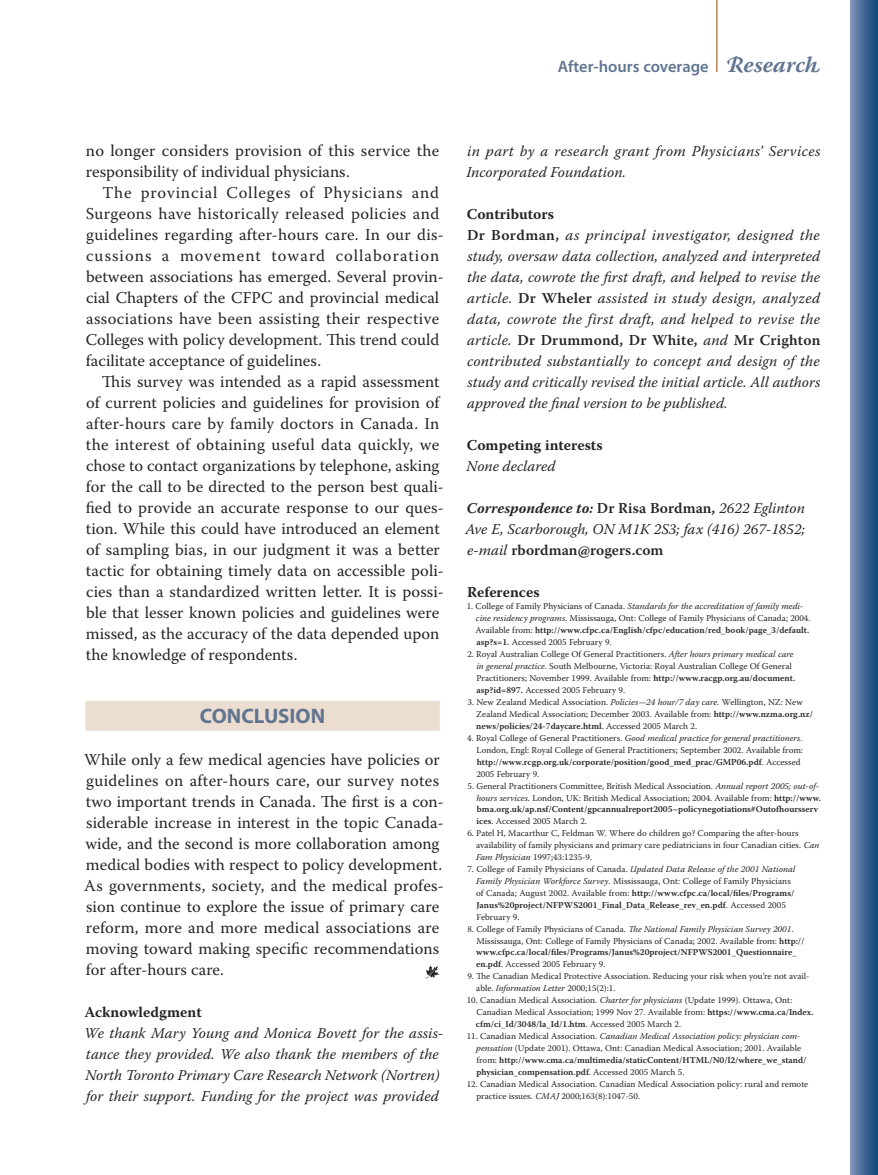
<style>
.page{position:relative;width:878px;height:1175px;background:#fff}
.page>*{position:absolute;margin:0;border:0;box-sizing:border-box;transform-origin:0 0}
.HeadOne{font:700 21px "Myriad Pro";color:#617590}
.Paragraph{font:16.5px/21px "Warnock Pro";letter-spacing:.005em;color:#272525}
.MainText{font:16.5px/21px "Warnock Pro";letter-spacing:.005em;color:#272525}
.RunningHeadRight{font:600 16.5px "Myriad Pro";color:#617590}
.Contributors{font:italic 15px/21px "Warnock Pro";color:#272525;text-align:justify}
.Acknowledge{font:italic 15px/21px "Warnock Pro";letter-spacing:.005em;color:#272525}
.Correspond{font:italic 15px/21px "Warnock Pro";color:#272525;text-align:justify}
.SmallHead{font:700 15px "Warnock Pro";color:#272525}
.CompetingInterests{font:italic 15px "Warnock Pro";color:#272525}
.t1{font:9px/12px "Warnock Pro";color:#272525}
.t2{font:600 9px/12px "Warnock Pro";color:#272525}
.s1{font-family:"Warnock Pro";font-weight:700;font-style:italic;font-size:22.5px}
.s2{font-weight:600;font-style:normal}
.s3{font-weight:700}
.s4{font-style:italic}
.s5{font-weight:600}
.s6{font-weight:400}
</style>
<div class="page">
<div style="left:850px;top:0;width:28px;height:1174px;background:linear-gradient(to right,#7f90b7,#10487b)"></div>
<hr style="left:716px;top:0;width:1px;height:72px;background:#b98257">
<div style="left:86px;top:700px;width:354px;height:30px;background:#ebddcf"></div>
<svg style="left:425px;top:965px;width:15px;height:13px"></svg>
<p class="RunningHeadRight" style="left:557px;top:57px;width:265px">After-hours coverage <span class="s1">Research</span></p>
<p class="Paragraph" style="left:86px;top:140px;width:355px">no longer considers provision of this service the responsibility of individual physicians.</p>
<p class="Paragraph" style="left:86px;top:182px;width:359px;text-indent:17px">The provincial Colleges of Physicians and Surgeons have historically released policies and guidelines regarding after-hours care. In our dis&shy;cussions a movement toward collaboration between associations has emerged. Several provin&shy;cial Chapters of the CFPC and provincial medical associations have been assisting their respective Colleges with policy development. This trend could facilitate acceptance of guidelines.</p>
<p class="Paragraph" style="left:86px;top:371px;width:360px;text-indent:16px">This survey was intended as a rapid assessment of current policies and guidelines for provision of after-hours care by family doctors in Canada. In the interest of obtaining useful data quickly, we chose to contact organizations by telephone, asking for the call to be directed to the person best quali&shy;fied to provide an accurate response to our ques&shy;tion. While this could have introduced an element of sampling bias, in our judgment it was a better tactic for obtaining timely data on accessible poli&shy;cies than a standardized written letter. It is possi&shy;ble that lesser known policies and guidelines were missed, as the accuracy of the data depended upon the knowledge of respondents.</p>
<p class="HeadOne" style="left:200px;top:704px;width:127px">CONCLUSION</p>
<p class="MainText" style="left:84px;top:749px;width:361px">While only a few medical agencies have policies or guidelines on after-hours care, our survey notes two important trends in Canada. The first is a con&shy;siderable increase in interest in the topic Canada&shy;wide, and the second is more collaboration among medical bodies with respect to policy development.<br>As governments, society, and the medical profes&shy;sion continue to explore the issue of primary care reform, more and more medical associations are moving toward making specific recommendations for after-hours care.</p>
<p class="SmallHead" style="left:84px;top:1003px;width:119px">Acknowledgment</p>
<p class="Acknowledge" style="left:84px;top:1022px;width:361px">We thank Mary Young and Monica Bovett for the assis&shy;tance they provided. We also thank the members of the North Toronto Primary Care Research Network (Nortren) for their support. Funding for the project was provided</p>
<p class="Acknowledge" style="left:466px;top:140px;width:355px">in part by a research grant from Physicians’ Services<br>Incorporated Foundation.</p>
<p class="SmallHead" style="left:467px;top:205px;width:89px">Contributors</p>
<p class="Contributors" style="left:467px;top:224px;width:355px"><span class="s2">Dr Bordman,</span> as principal investigator, designed the study, oversaw data collection, analyzed and interpreted the data, cowrote the first draft, and helped to revise the article. <span class="s2">Dr Wheler</span> assisted in study design, analyzed data, cowrote the first draft, and helped to revise the article. <span class="s2">Dr Drummond, Dr White,</span> and <span class="s2">Mr Crighton </span>contributed substantially to concept and design of the study and critically revised the initial article. All authors approved the final version to be published.</p>
<p class="SmallHead" style="left:467px;top:436px;width:137px">Competing interests</p>
<p class="CompetingInterests" style="left:466px;top:457px;width:91px">None declared</p>
<p class="Correspond" style="left:465px;top:497px;width:341px"><span class="s3">Correspondence to:</span> <span class="s2">Dr Risa Bordman,</span> 2622 Eglinton Ave E, Scarborough, ON M1K 2S3; fax (416) 267-1852; e-mail <span class="s2">rbordman@rogers.com</span></p>
<p class="SmallHead" style="left:467px;top:583px;width:74px">References</p>
<p class="t1" style="left:475px;top:600px;width:336px;text-indent:-9px">1. College of Family Physicians of Canada. <span class="s4">Standards for the accreditation of family medi&shy;cine residency programs</span>. Mississauga, Ont: College of Family Physicians of Canada; 2004.<br>Available from: <span class="s5">http://www.cfpc.ca/English/cfpc/education/red_book/page_3/default. asp?s=1.</span> Accessed 2005 February 9.</p>
<p class="t1" style="left:476px;top:648px;width:320px;text-indent:-9px">2. Royal Australian College Of General Practitioners. <span class="s4">After hours primary medical care in general practice</span>. South Melbourne, Victoria: Royal Australian College Of General Practitioners; November 1999. Available from: <span class="s5">http://www.racgp.org.au/document. asp?id=897.</span> Accessed 2005 February 9.</p>
<p class="t1" style="left:476px;top:696px;width:338px;text-indent:-9px">3. New Zealand Medical Association. <span class="s4">Policies—24 hour/7 day care.</span> Wellington, NZ: New<br>Zealand Medical Association; December 2003. Available from: <span class="s5">http://www.nzma.org.nz/ news/policies/24-7daycare.html</span>. Accessed 2005 March 2.</p>
<p class="t1" style="left:476px;top:732px;width:328px;text-indent:-9px">4. Royal College of General Practitioners. <span class="s4">Good medical practice for general practitioners</span>.<br>London, Engl: Royal College of General Practitioners; September 2002. Available from: <span class="s5">http://www.rcgp.org.uk/corporate/position/good_med_prac/GMP06.pdf</span>. Accessed 2005 February 9.</p>
<p class="t1" style="left:467px;top:780px;width:355px;text-align:right">5. General Practitioners Committee, British Medical Association. <span class="s4">Annual report 2005; out-of&shy;hours services</span>. London, UK: British Medical Association; 2004. Available from: <span class="s5">http://www.</span></p>
<p class="t2" style="left:476px;top:803px;width:343px">bma.org.uk/ap.nsf/Content/gpcannualreport2005~policynegotiations#Outofhoursserv ices<span class="s6">. Accessed 2005 March 2.</span></p>
<p class="t1" style="left:476px;top:827px;width:345px;text-indent:-9px">6. Patel H, Macarthur C, Feldman W. Where do children go? Comparing the after-hours availability of family physicians and primary care pediatricians in four Canadian cities. <span class="s4">Can<br>Fam Physician</span> 1997;43:1235-9.</p>
<p class="t1" style="left:476px;top:863px;width:321px;text-indent:-9px">7. College of Family Physicians of Canada. <span class="s4">Updated Data Release of the 2001 National Family Physician Workforce Survey</span>. Mississauga, Ont: College of Family Physicians of Canada; August 2002. Available from: <span class="s5">http://www.cfpc.ca/local/files/Programs/ Janus%20project/NFPWS2001_Final_Data_Release_rev_en.pdf</span>. Accessed 2005<br>February 9.</p>
<p class="t1" style="left:476px;top:923px;width:329px;text-indent:-9px">8. College of Family Physicians of Canada. <span class="s4">The National Family Physician Survey 2001</span>.<br>Mississauga, Ont: College of Family Physicians of Canada; 2002. Available from: <span class="s5">http://</span></p>
<p class="t2" style="left:476px;top:945px;width:322px">www.cfpc.ca/local/files/Programs/Janus%20project/NFPWS2001_Questionnaire_ en.pdf<span class="s6">. Accessed 2005 February 9.</span></p>
<p class="t1" style="left:476px;top:969px;width:335px;text-indent:-9px">9. The Canadian Medical Protective Association. Reducing your risk when you’re not avail&shy;able. <span class="s4">Information Letter</span> 2000;15(2):1.</p>
<p class="t1" style="left:476px;top:993px;width:339px;text-indent:-9px">10. Canadian Medical Association. <span class="s4">Charter for physicians</span> (Update 1999). Ottawa, Ont:<br>Canadian Medical Association; 1999 Nov 27. Available from: <span class="s5">https://www.cma.ca/Index. cfm/ci_Id/3048/la_Id/1.htm</span>. Accessed 2005 March 2.</p>
<p class="t1" style="left:476px;top:1029px;width:332px;text-indent:-9px">11. Canadian Medical Association. <span class="s4">Canadian Medical Association policy: physician com&shy;pensation</span> (Update 2001). Ottawa, Ont: Canadian Medical Association; 2001. Available from: <span class="s5">http://www.cma.ca/multimedia/staticContent/HTML/N0/l2/where_we_stand/ physician_compensation.pdf</span>. Accessed 2005 March 5.</p>
<p class="t1" style="left:476px;top:1077px;width:333px;text-indent:-10px">12. Canadian Medical Association. Canadian Medical Association policy: rural and remote practice issues. <span class="s4">CMAJ</span> 2000;163(8):1047-50.</p>
</div>
